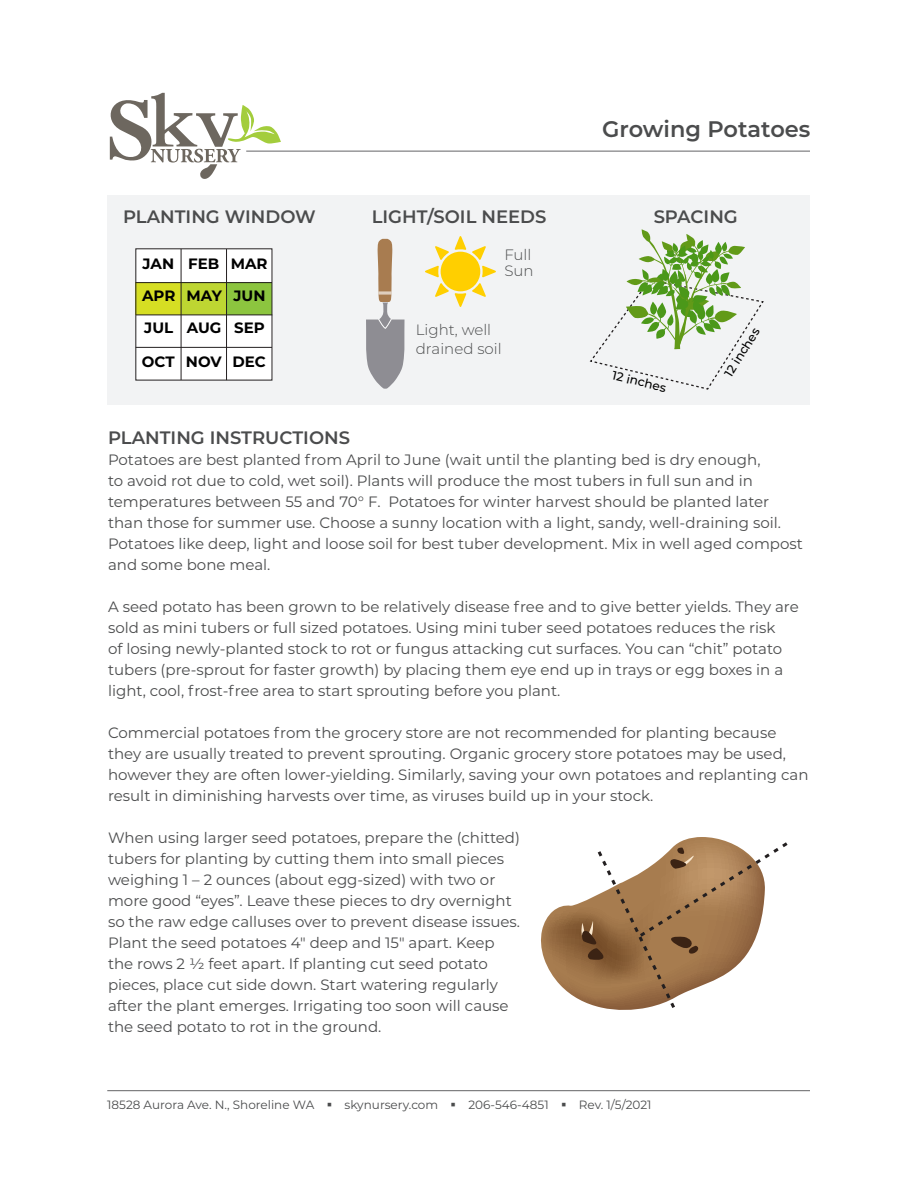
<style>
.page{position:relative;width:918px;height:1188px;background:#fff}
.page>*{position:absolute;margin:0;border:0;box-sizing:border-box;transform-origin:0 0}
.t1{font:600 22.5px "Montserrat";color:#4b4c4d}
.t2{font:600 18px "Montserrat";color:#4b4c4d}
.t3{font:15px/21px "Montserrat";color:#4b4c4d}
.t4{font:700 15px/32.2px "Montserrat";color:#000}
.t5{font:300 15px "Montserrat";color:#4b4c4d}
.t6{font:500 12.15px "Montserrat";color:#000}
.t7{font:12px "Montserrat";color:#4b4c4d}
</style>
<div class="page">
<hr style="left:107px;top:1090px;width:703px;height:1px;background:#636366">
<hr style="left:246px;top:151px;width:564px;height:1px;background:#636366">
<svg style="left:109px;top:93px;width:172px;height:86px"></svg>
<div style="left:107px;top:195px;width:703px;height:210px;background:#f2f3f4"></div>
<svg style="left:541px;top:837px;width:247px;height:173px"></svg>
<svg style="left:589px;top:229px;width:175px;height:161px"></svg>
<div style="left:136px;top:249px;width:136px;height:131px;background:#fff"></div>
<div style="left:136px;top:282px;width:45px;height:33px;background:#d6de23"></div>
<div style="left:181px;top:282px;width:46px;height:33px;background:#bed632"></div>
<div style="left:227px;top:283px;width:45px;height:32px;background:#8cc53f"></div>
<hr style="left:136px;top:347px;width:136px;height:1px;background:#231f20">
<hr style="left:136px;top:315px;width:136px;height:1px;background:#231f20">
<hr style="left:136px;top:282px;width:136px;height:1px;background:#231f20">
<hr style="left:181px;top:249px;width:1px;height:131px;background:#231f20">
<hr style="left:226px;top:249px;width:1px;height:131px;background:#231f20">
<svg style="left:366px;top:239px;width:39px;height:150px"></svg>
<div style="left:441px;top:252px;width:39px;height:39px;background:#ffcf00;border-radius:50%"></div>
<svg style="left:435px;top:246px;width:14px;height:14px"></svg>
<svg style="left:455px;top:236px;width:11px;height:14px"></svg>
<svg style="left:472px;top:246px;width:14px;height:14px"></svg>
<svg style="left:482px;top:266px;width:14px;height:11px"></svg>
<svg style="left:425px;top:266px;width:24px;height:31px"></svg>
<svg style="left:455px;top:293px;width:11px;height:14px"></svg>
<svg style="left:472px;top:283px;width:14px;height:14px"></svg>
<p class="t1" style="left:602px;top:113px;width:210px">Growing Potatoes</p>
<p class="t2" style="left:123px;top:204px;width:194px">PLANTING WINDOW</p>
<p class="t2" style="left:372px;top:204px;width:176px">LIGHT/SOIL NEEDS</p>
<p class="t2" style="left:654px;top:204px;width:86px">SPACING</p>
<p class="t5" style="left:504px;top:244px;width:29px">Full</p>
<p class="t5" style="left:504px;top:261px;width:31px">Sun</p>
<p class="t4" style="left:142px;top:247px;width:127px">JAN FEB MAR<br>APR MAY JUN<br>JUL AUG SEP</p>
<p class="t4" style="left:142px;top:344px;width:125px">OCT NOV DEC</p>
<p class="t5" style="left:416px;top:319px;width:77px">Light, well</p>
<p class="t5" style="left:416px;top:339px;width:87px">drained soil</p>
<p class="t6" style="left:720px;top:371px;width:57px;rotate:-58deg">12 inches</p>
<p class="t6" style="left:614px;top:367px;width:57px;rotate:13deg">12 inches</p>
<p class="t2" style="left:108px;top:424px;width:244px">PLANTING INSTRUCTIONS</p>
<p class="t3" style="left:108px;top:448px;width:696px">Potatoes are best planted from April to June (wait until the planting bed is dry enough,<br>to avoid rot due to cold, wet soil). Plants will produce the most tubers in full sun and in temperatures between 55 and 70° F. Potatoes for winter harvest should be planted later than those for summer use. Choose a sunny location with a light, sandy, well-draining soil.<br>Potatoes like deep, light and loose soil for best tuber development. Mix in well aged compost and some bone meal.</p>
<p class="t3" style="left:108px;top:595px;width:692px">A seed potato has been grown to be relatively disease free and to give better yields. They are sold as mini tubers or full sized potatoes. Using mini tuber seed potatoes reduces the risk<br>of losing newly-planted stock to rot or fungus attacking cut surfaces. You can “chit” potato tubers (pre-sprout for faster growth) by placing them eye end up in trays or egg boxes in a light, cool, frost-free area to start sprouting before you plant.</p>
<p class="t3" style="left:108px;top:721px;width:702px">Commercial potatoes from the grocery store are not recommended for planting because they are usually treated to prevent sprouting. Organic grocery store potatoes may be used, however they are often lower-yielding. Similarly, saving your own potatoes and replanting can result in diminishing harvests over time, as viruses build up in your stock.</p>
<p class="t3" style="left:108px;top:826px;width:414px">When using larger seed potatoes, prepare the (chitted) tubers for planting by cutting them into small pieces weighing 1 – 2 ounces (about egg-sized) with two or more good “eyes”. Leave these pieces to dry overnight so the raw edge calluses over to prevent disease issues.<br>Plant the seed potatoes 4" deep and 15" apart. Keep the rows 2 ½ feet apart. If planting cut seed potato pieces, place cut side down. Start watering regularly after the plant emerges. Irrigating too soon will cause the seed potato to rot in the ground.</p>
<p class="t7" style="left:107px;top:1096px;width:546px">18528 Aurora Ave. N., Shoreline WA ▪ skynursery.com ▪ 206-546-4851 ▪ Rev. 1/5/2021</p>
</div>
